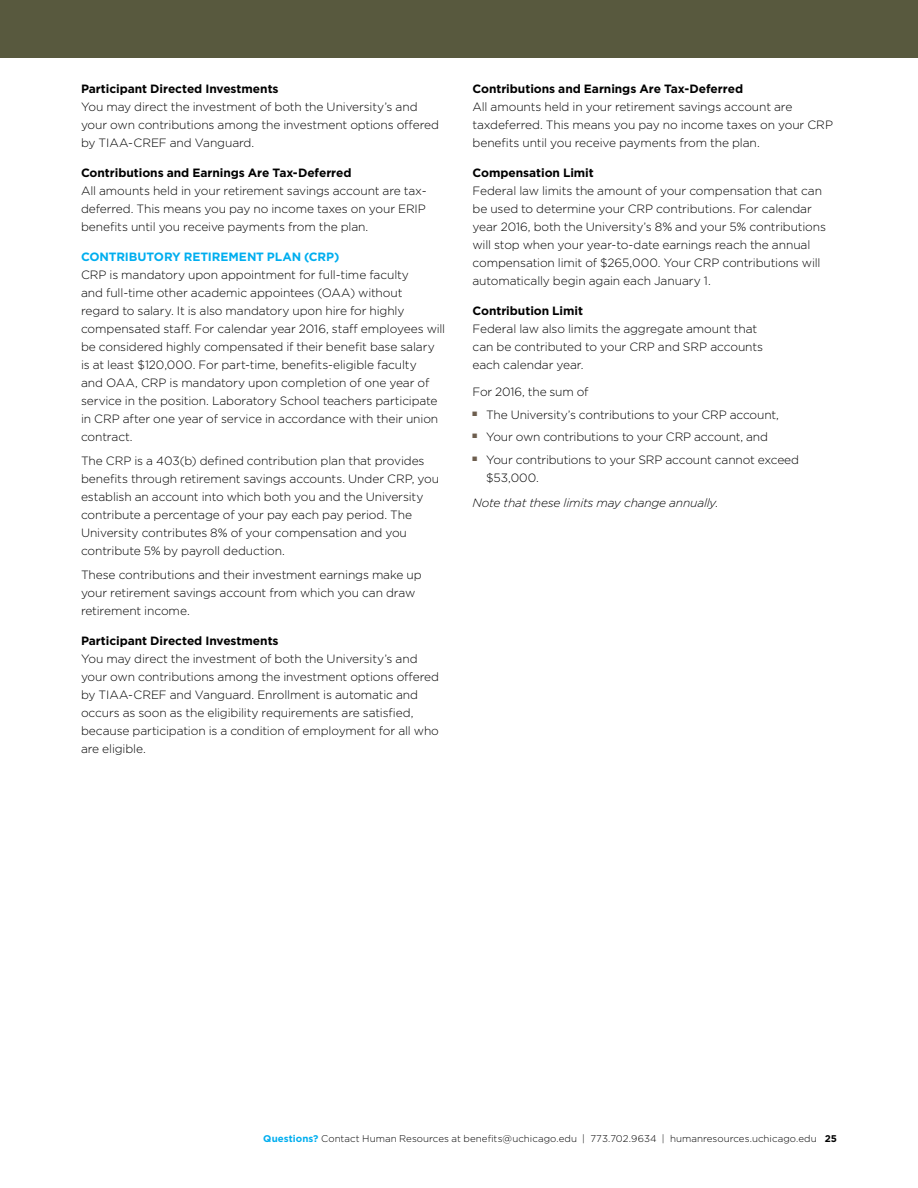
<style>
.page{position:relative;width:918px;height:1188px;background:#fff}
.page>*{position:absolute;margin:0;border:0;box-sizing:border-box;transform-origin:0 0}
.t1{font:300 12px/18px "Gotham";letter-spacing:-.01em;color:#000}
.t2{font:700 12px "Gotham";letter-spacing:-.005em;color:#000}
.t3{font:italic 300 12px "Gotham";letter-spacing:-.015em;color:#000}
.t4{font:700 12px "Gotham";letter-spacing:-.005em;color:#00aeef}
.t5{font:300 9.75px "Gotham";letter-spacing:.005em;color:#000}
.s1{font-weight:700;color:#00aeef}
.s2{font-weight:700}
</style>
<div class="page">
<div style="left:0;top:0;width:918px;height:57px;background:#58593e"></div>
<p class="t2" style="left:81px;top:81px;width:199px">Participant Directed Investments</p>
<p class="t1" style="left:81px;top:97px;width:360px">You may direct the investment of both the University’s and your own contributions among the investment options offered by TIAA-CREF and Vanguard.</p>
<p class="t2" style="left:81px;top:165px;width:272px">Contributions and Earnings Are Tax-Deferred</p>
<p class="t1" style="left:81px;top:181px;width:347px;text-align:justify">All amounts held in your retirement savings account are tax&shy;deferred. This means you pay no income taxes on your ERIP benefits until you receive payments from the plan.</p>
<p class="t4" style="left:81px;top:249px;width:260px">CONTRIBUTORY RETIREMENT PLAN (CRP)</p>
<p class="t1" style="left:81px;top:265px;width:366px">CRP is mandatory upon appointment for full-time faculty<br>and full-time other academic appointees (OAA) without<br>regard to salary. It is also mandatory upon hire for highly compensated staff. For calendar year 2016, staff employees will be considered highly compensated if their benefit base salary is at least $120,000. For part-time, benefits-eligible faculty<br>and OAA, CRP is mandatory upon completion of one year of service in the position. Laboratory School teachers participate in CRP after one year of service in accordance with their union contract.</p>
<p class="t1" style="left:81px;top:451px;width:360px">The CRP is a 403(b) defined contribution plan that provides benefits through retirement savings accounts. Under CRP, you establish an account into which both you and the University contribute a percentage of your pay each pay period. The University contributes 8% of your compensation and you contribute 5% by payroll deduction.</p>
<p class="t1" style="left:81px;top:565px;width:342px">These contributions and their investment earnings make up your retirement savings account from which you can draw retirement income.</p>
<p class="t2" style="left:81px;top:633px;width:199px">Participant Directed Investments</p>
<p class="t1" style="left:81px;top:649px;width:360px">You may direct the investment of both the University’s and your own contributions among the investment options offered by TIAA-CREF and Vanguard. Enrollment is automatic and occurs as soon as the eligibility requirements are satisfied, because participation is a condition of employment for all who are eligible.</p>
<p class="t2" style="left:472px;top:81px;width:272px">Contributions and Earnings Are Tax-Deferred</p>
<p class="t1" style="left:472px;top:97px;width:362px">All amounts held in your retirement savings account are taxdeferred. This means you pay no income taxes on your CRP benefits until you receive payments from the plan.</p>
<p class="t2" style="left:472px;top:165px;width:123px">Compensation Limit</p>
<p class="t1" style="left:472px;top:181px;width:355px">Federal law limits the amount of your compensation that can be used to determine your CRP contributions. For calendar year 2016, both the University’s 8% and your 5% contributions will stop when your year-to-date earnings reach the annual compensation limit of $265,000. Your CRP contributions will automatically begin again each January 1.</p>
<p class="t2" style="left:472px;top:303px;width:112px">Contribution Limit</p>
<p class="t1" style="left:472px;top:319px;width:292px">Federal law also limits the aggregate amount that can be contributed to your CRP and SRP accounts each calendar year.</p>
<p class="t1" style="left:472px;top:380px;width:328px;line-height:22.5px">For 2016, the sum of<br><sup>N</sup> The University’s contributions to your CRP account,<br><sup>N</sup> Your own contributions to your CRP account, and<br><sup>N</sup> Your contributions to your SRP account cannot exceed</p>
<p class="t1" style="left:486px;top:468px;width:54px">$53,000.</p>
<p class="t3" style="left:473px;top:495px;width:248px">Note that these limits may change annually.</p>
<p class="t5" style="left:263px;top:1132px;width:575px"><span class="s1">Questions?</span> Contact Human Resources at benefits@uchicago.edu | 773.702.9634 | humanresources.uchicago.edu <span class="s2">25</span></p>
</div>
